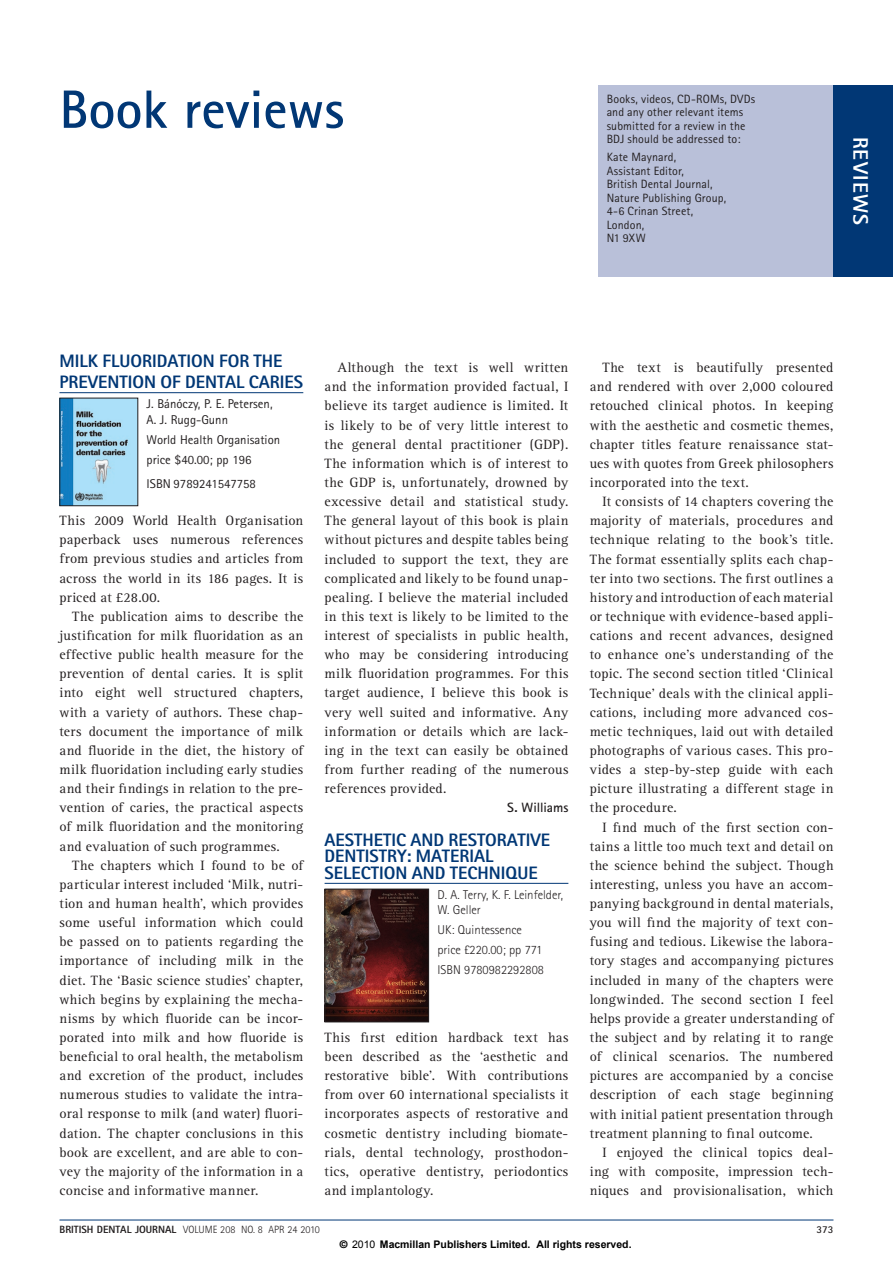
<style>
.page{position:relative;width:893px;height:1263px;background:#fff}
.page>*{position:absolute;margin:0;border:0;box-sizing:border-box;transform-origin:0 0}
.t1{font:700 54px "Rotis Sans Serif";color:#013775}
.t2{font:800 21px "Rotis Sans Serif";letter-spacing:.06em;color:#fff}
.t3{font:800 18px/16.5px "Rotis Sans Serif";color:#013775}
.t4{font:13.95px/19.2px "Rotis Serif";letter-spacing:.02em;color:#231f20;text-align:justify}
.t5{font:700 13.5px "Rotis Sans Serif";letter-spacing:-.005em;color:#231f20}
.t6{font:12.75px/15.8px "Rotis Sans Serif";color:#231f20}
.t7{font:300 12.75px/20px "Rotis Sans Serif";color:#231f20}
.t8{font:12px/13.5px "Rotis Sans Serif";letter-spacing:.01em;color:#231f20}
.t9{font:700 10.5px "Arial";color:#000}
.t10{font:300 10.5px "Rotis Sans Serif";color:#231f20}
.t11{font:700 10.5px "Rotis Sans Serif";color:#231f20}
.s1{font-weight:800}
.s2{font-family:"Helvetica"}
.s3{font-weight:400}
</style>
<div class="page">
<hr style="left:59px;top:392px;width:244px;height:1px;background:#013775">
<hr style="left:325px;top:883px;width:243px;height:1px;background:#013775">
<hr style="left:59px;top:1220px;width:774px;height:1px;background:#013775">
<div style="left:598px;top:85px;width:295px;height:191px;background:#b9c0d9"></div>
<div style="left:833px;top:85px;width:60px;height:191px;background:#013775"></div>
<img style="left:327px;top:891px;width:100px;height:129px">
<div style="left:325px;top:889px;width:104px;height:133px;border:1px solid #231f20"></div>
<img style="left:61px;top:400px;width:75px;height:104px">
<div style="left:59px;top:398px;width:79px;height:108px;border:1px solid #231f20"></div>
<h1 class="t1" style="left:59px;top:91px;width:286px">Book reviews</h1>
<p class="t8" style="left:607px;top:93px;width:150px">Books, videos, CD-ROMs, DVDs and any other relevant items submitted for a review in the<br>BDJ should be addressed to:</p>
<p class="t8" style="left:607px;top:151px;width:121px">Kate Maynard,<br>Assistant Editor,<br>British Dental Journal,<br>Nature Publishing Group,<br>4-6 Crinan Street,<br>London,<br>N1 9XW</p>
<h2 class="t2" style="left:868px;top:137px;width:90px;rotate:90deg">REVIEWS</h2>
<p class="t3" style="left:59px;top:352px;width:245px;line-height:21px">MILK FLUORIDATION FOR THE<br>PREVENTION OF DENTAL CARIES</p>
<p class="t6" style="left:147px;top:397px;width:127px">J. Bánóczy, P. E. Petersen,<br>A. J. Rugg-Gunn</p>
<p class="t6" style="left:147px;top:431px;width:135px;line-height:20px">World Health Organisation price $40.00; pp 196</p>
<p class="t6" style="left:147px;top:477px;width:111px">ISBN 9789241547758</p>
<p class="t4" style="left:59px;top:512px;width:245px">This 2009 World Health Organisation paperback uses numerous references from previous studies and articles from across the world in its 186 pages. It is priced at £28.00.</p>
<p class="t4" style="left:59px;top:608px;width:245px;text-indent:13px">The publication aims to describe the justification for milk fluoridation as an effective public health measure for the prevention of dental caries. It is split into eight well structured chapters, with a variety of authors. These chap&shy;ters document the importance of milk and fluoride in the diet, the history of milk fluoridation including early studies and their findings in relation to the pre&shy;vention of caries, the practical aspects of milk fluoridation and the monitoring and evaluation of such programmes.</p>
<p class="t4" style="left:59px;top:857px;width:245px;text-indent:13px">The chapters which I found to be of particular interest included ‘Milk, nutri&shy;tion and human health’, which provides some useful information which could be passed on to patients regarding the importance of including milk in the diet. The ‘Basic science studies’ chapter, which begins by explaining the mecha&shy;nisms by which fluoride can be incor&shy;porated into milk and how fluoride is beneficial to oral health, the metabolism and excretion of the product, includes numerous studies to validate the intra&shy;oral response to milk (and water) fluori&shy;dation. The chapter conclusions in this book are excellent, and are able to con&shy;vey the majority of the information in a concise and informative manner.</p>
<p class="t4" style="left:325px;top:359px;width:245px;text-indent:13px">Although the text is well written and the information provided factual, I believe its target audience is limited. It is likely to be of very little interest to the general dental practitioner (GDP).<br>The information which is of interest to the GDP is, unfortunately, drowned by excessive detail and statistical study.<br>The general layout of this book is plain without pictures and despite tables being included to support the text, they are complicated and likely to be found unap&shy;pealing. I believe the material included in this text is likely to be limited to the interest of specialists in public health, who may be considering introducing milk fluoridation programmes. For this target audience, I believe this book is very well suited and informative. Any information or details which are lack&shy;ing in the text can easily be obtained from further reading of the numerous references provided.</p>
<p class="t5" style="left:507px;top:803px;width:63px">S. Williams</p>
<p class="t3" style="left:325px;top:833px;width:227px">AESTHETIC AND RESTORATIVE<br>DENTISTRY: MATERIAL<br>SELECTION AND TECHNIQUE</p>
<p class="t7" style="left:437px;top:888px;width:127px;line-height:15.8px">D. A. Terry, K. F. Leinfelder,<br>W. Geller</p>
<p class="t7" style="left:437px;top:921px;width:108px">UK: Quintessence price £220.00; pp 771<br>ISBN 9780982292808</p>
<p class="t4" style="left:325px;top:1029px;width:245px">This first edition hardback text has been described as the ‘aesthetic and restorative bible’. With contributions from over 60 international specialists it incorporates aspects of restorative and cosmetic dentistry including biomate&shy;rials, dental technology, prosthodon&shy;tics, operative dentistry, periodontics and implantology.</p>
<p class="t4" style="left:590px;top:359px;width:245px;text-indent:13px">The text is beautifully presented and rendered with over 2,000 coloured retouched clinical photos. In keeping with the aesthetic and cosmetic themes, chapter titles feature renaissance stat&shy;ues with quotes from Greek philosophers incorporated into the text.</p>
<p class="t4" style="left:590px;top:493px;width:245px;text-indent:13px">It consists of 14 chapters covering the majority of materials, procedures and technique relating to the book's title.<br>The format essentially splits each chap&shy;ter into two sections. The first outlines a history and introduction of each material or technique with evidence-based appli&shy;cations and recent advances, designed to enhance one's understanding of the topic. The second section titled ‘Clinical Technique’ deals with the clinical appli&shy;cations, including more advanced cos&shy;metic techniques, laid out with detailed photographs of various cases. This pro&shy;vides a step-by-step guide with each picture illustrating a different stage in the procedure.</p>
<p class="t4" style="left:590px;top:819px;width:245px;text-indent:13px">I find much of the first section con&shy;tains a little too much text and detail on the science behind the subject. Though interesting, unless you have an accom&shy;panying background in dental materials, you will find the majority of text con&shy;fusing and tedious. Likewise the labora&shy;tory stages and accompanying pictures included in many of the chapters were longwinded. The second section I feel helps provide a greater understanding of the subject and by relating it to range of clinical scenarios. The numbered pictures are accompanied by a concise description of each stage beginning with initial patient presentation through treatment planning to final outcome.</p>
<p class="t4" style="left:590px;top:1144px;width:245px;text-indent:13px">I enjoyed the clinical topics deal&shy;ing with composite, impression tech&shy;niques and provisionalisation, which</p>
<p class="t10" style="left:59px;top:1226px;width:262px"><span class="s1">BRITISH DENTAL JOURNAL</span> VOLUME 208 NO. 8 APR 24 2010</p>
<p class="t11" style="left:816px;top:1226px;width:18px">373</p>
<p class="t9" style="left:340px;top:1237px;width:293px"><span class="s2">©</span> <span class="s3">2010</span> Macmillan Publishers Limited. All rights reserved.</p>
</div>
